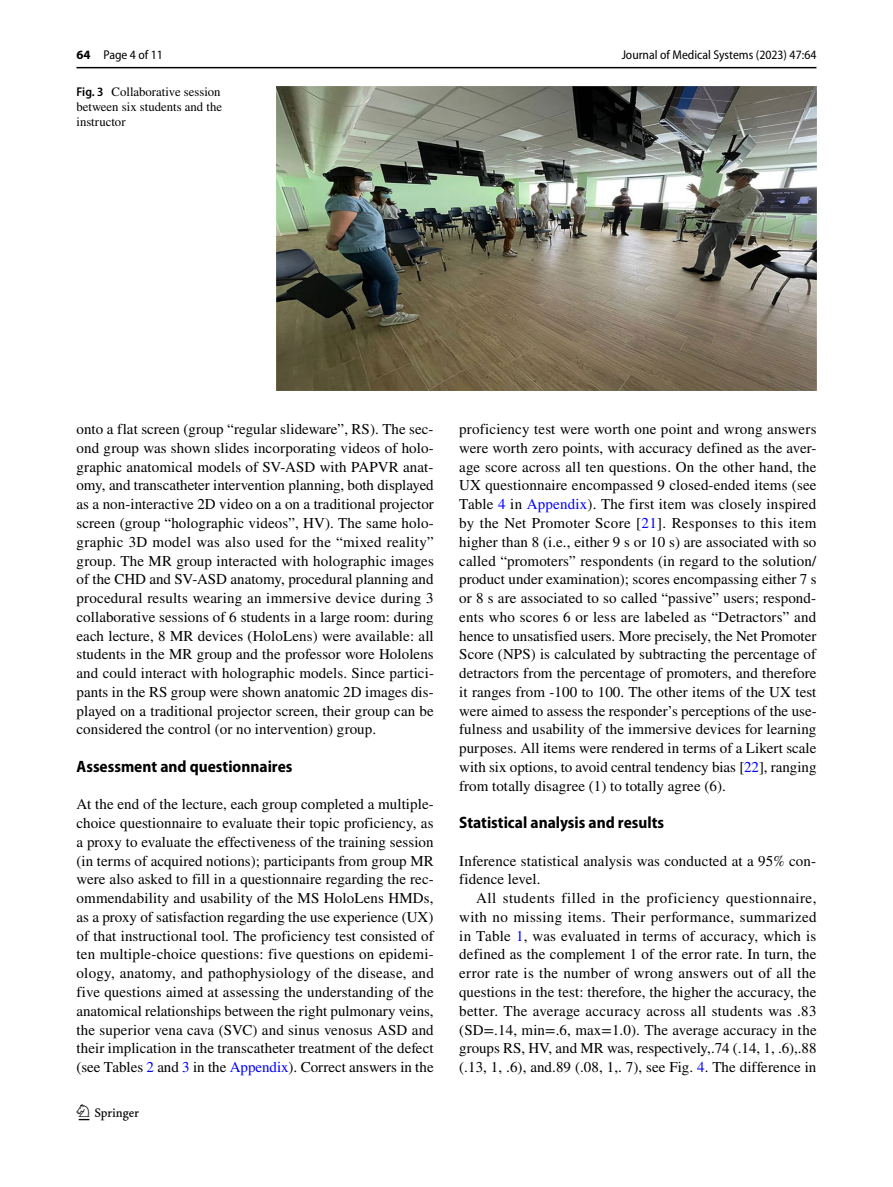
<style>
.page{position:relative;width:893px;height:1187px;background:#fff}
.page>*{position:absolute;margin:0;border:0;box-sizing:border-box;transform-origin:0 0}
.t1{font:22.5px "Springnew Regular 2";color:#000}
.t2{font:700 semi-condensed 16.5px "Myriad Pro";color:#000}
.t3{font:15px/18.8px "STIX";letter-spacing:.005em;color:#000;text-align:justify}
.t4{font:12.75px/15px "STIX";color:#000;text-align:justify}
.t5{font:semi-condensed 12.75px "Myriad Pro";color:#000}
.s1{font-weight:700;font-stretch:normal}
.s2{font-family:"Myriad Pro";font-weight:600;font-stretch:semi-condensed}
.s3{color:#00f}
</style>
<div class="page">
<hr style="left:77px;top:67px;width:739px;height:1px;background:#000">
<img style="left:276px;top:87px;width:540px;height:303px">
<p class="t5" style="left:77px;top:48px;width:88px"><span class="s1">64</span> Page 4 of 11</p>
<p class="t4" style="left:77px;top:85px;width:147px"><span class="s2">Fig. 3</span> Collaborative session between six students and the instructor</p>
<p class="t5" style="left:622px;top:48px;width:196px">Journal of Medical Systems (2023) 47:64</p>
<p class="t3" style="left:77px;top:421px;width:359px">onto a flat screen (group “regular slideware”, RS). The sec&shy;ond group was shown slides incorporating videos of holo&shy;graphic anatomical models of SV-ASD with PAPVR anat&shy;omy, and transcatheter intervention planning, both displayed as a non-interactive 2D video on a on a traditional projector screen (group “holographic videos”, HV). The same holo&shy;graphic 3D model was also used for the “mixed reality” group. The MR group interacted with holographic images of the CHD and SV-ASD anatomy, procedural planning and procedural results wearing an immersive device during 3 collaborative sessions of 6 students in a large room: during each lecture, 8 MR devices (HoloLens) were available: all students in the MR group and the professor wore Hololens and could interact with holographic models. Since partici&shy;pants in the RS group were shown anatomic 2D images dis&shy;played on a traditional projector screen, their group can be considered the control (or no intervention) group.</p>
<p class="t2" style="left:77px;top:757px;width:217px">Assessment and questionnaires</p>
<p class="t3" style="left:77px;top:796px;width:359px">At the end of the lecture, each group completed a multiple&shy;choice questionnaire to evaluate their topic proficiency, as a proxy to evaluate the effectiveness of the training session (in terms of acquired notions); participants from group MR were also asked to fill in a questionnaire regarding the rec&shy;ommendability and usability of the MS HoloLens HMDs, as a proxy of satisfaction regarding the use experience (UX) of that instructional tool. The proficiency test consisted of ten multiple-choice questions: five questions on epidemi&shy;ology, anatomy, and pathophysiology of the disease, and five questions aimed at assessing the understanding of the anatomical relationships between the right pulmonary veins, the superior vena cava (SVC) and sinus venosus ASD and their implication in the transcatheter treatment of the defect (see Tables <span class="s3">2</span> and <span class="s3">3</span> in the <span class="s3">Appendix</span>). Correct answers in the</p>
<h1 class="t1" style="left:79px;top:1104px;width:62px">1 3</h1>
<p class="t3" style="left:459px;top:421px;width:359px">proficiency test were worth one point and wrong answers were worth zero points, with accuracy defined as the aver&shy;age score across all ten questions. On the other hand, the UX questionnaire encompassed 9 closed-ended items (see Table <span class="s3">4</span> in <span class="s3">Appendix</span>). The first item was closely inspired by the Net Promoter Score [<span class="s3">21</span>]. Responses to this item higher than 8 (i.e., either 9 s or 10 s) are associated with so called “promoters” respondents (in regard to the solution/ product under examination); scores encompassing either 7 s or 8 s are associated to so called “passive” users; respond&shy;ents who scores 6 or less are labeled as “Detractors” and hence to unsatisfied users. More precisely, the Net Promoter Score (NPS) is calculated by subtracting the percentage of detractors from the percentage of promoters, and therefore it ranges from -100 to 100. The other items of the UX test were aimed to assess the responder’s perceptions of the use&shy;fulness and usability of the immersive devices for learning purposes. All items were rendered in terms of a Likert scale with six options, to avoid central tendency bias [<span class="s3">22</span>], ranging from totally disagree (1) to totally agree (6).</p>
<p class="t2" style="left:459px;top:813px;width:206px">Statistical analysis and results</p>
<p class="t3" style="left:459px;top:852px;width:358px">Inference statistical analysis was conducted at a 95% con&shy;fidence level.</p>
<p class="t3" style="left:459px;top:889px;width:359px;text-indent:17px">All students filled in the proficiency questionnaire, with no missing items. Their performance, summarized in Table <span class="s3">1</span>, was evaluated in terms of accuracy, which is defined as the complement 1 of the error rate. In turn, the error rate is the number of wrong answers out of all the questions in the test: therefore, the higher the accuracy, the better. The average accuracy across all students was .83 (SD=.14, min=.6, max=1.0). The average accuracy in the groups RS, HV, and MR was, respectively,.74 (.14, 1, .6),.88 (.13, 1, .6), and.89 (.08, 1,. 7), see Fig. <span class="s3">4</span>. The difference in</p>
</div>
